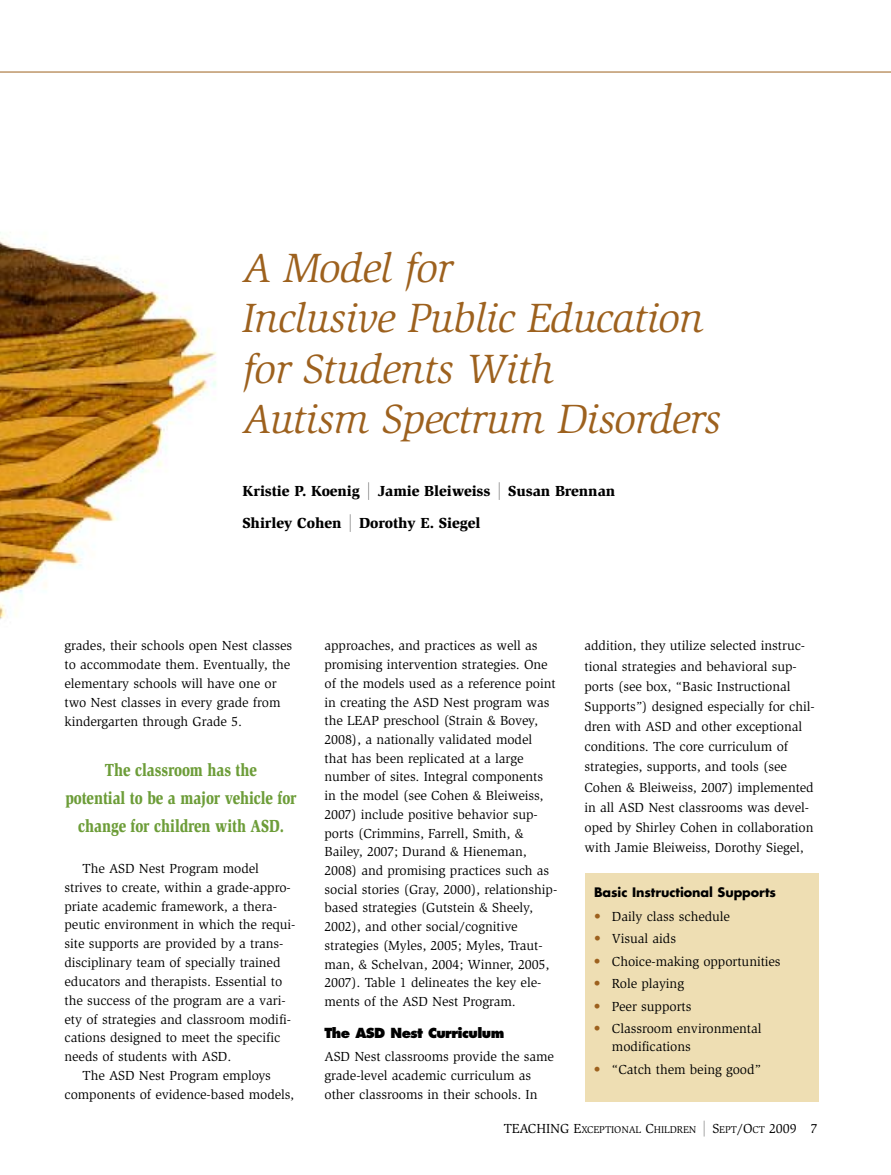
<style>
.page{position:relative;width:891px;height:1175px;background:#fff}
.page>*{position:absolute;margin:0;border:0;box-sizing:border-box;transform-origin:0 0}
.t1{font:italic 42px/50.4px "Slimbach";letter-spacing:-.015em;color:#9d611e}
.t2{font:900 18px/27.8px "Slimbach";letter-spacing:-.005em;color:#6d9d39;text-align:center;scale:.8 1}
.t3{font:900 15px/32.1px "Slimbach";letter-spacing:-.005em;color:#000}
.t4{font:13.5px/18.8px "Slimbach";letter-spacing:-.005em;color:#000}
.t5{font:800 13.5px "Futura";letter-spacing:-.04em;color:#000}
.t6{font:700 12.75px "Futura";letter-spacing:-.005em;color:#000}
.t7{font:10.2px "Slimbach";letter-spacing:-.005em;color:#000}
.s1{color:#9d611e}
.s2{font-size:13.5px}
</style>
<div class="page">
<img style="left:0;top:71px;width:219px;height:548px">
<hr style="left:0;top:72px;width:891px;height:1px;background:#9d611e">
<div style="left:585px;top:872px;width:234px;height:229px;background:#eedeb3"></div>
<h1 class="t1" style="left:242px;top:246px;width:480px">A Model for<br>Inclusive Public Education for Students With<br>Autism Spectrum Disorders</h1>
<p class="t3" style="left:242px;top:476px;width:374px">Kristie P. Koenig Jamie Bleiweiss Susan Brennan<br>Shirley Cohen Dorothy E. Siegel</p>
<p class="t4" style="left:64px;top:637px;width:229px">grades, their schools open Nest classes to accommodate them. Eventually, the elementary schools will have one or two Nest classes in every grade from kindergarten through Grade 5.</p>
<h2 class="t2" style="left:65px;top:757px;width:291px">The classroom has the<br>potential to be a major vehicle for change for children with ASD.</h2>
<p class="t4" style="left:82px;top:860px;width:178px">The ASD Nest Program model</p>
<p class="t4" style="left:65px;top:879px;width:228px">strives to create, within a grade-appro-</p>
<p class="t4" style="left:65px;top:897px;width:214px">priate academic framework, a thera-</p>
<p class="t4" style="left:65px;top:916px;width:232px">peutic environment in which the requi-</p>
<p class="t4" style="left:65px;top:935px;width:220px">site supports are provided by a trans-</p>
<p class="t4" style="left:64px;top:954px;width:217px">disciplinary team of specially trained</p>
<p class="t4" style="left:64px;top:973px;width:219px">educators and therapists. Essential to</p>
<p class="t4" style="left:64px;top:991px;width:223px">the success of the program are a vari-</p>
<p class="t4" style="left:65px;top:1010px;width:228px">ety of strategies and classroom modifi-</p>
<p class="t4" style="left:65px;top:1029px;width:217px">cations designed to meet the specific</p>
<p class="t4" style="left:65px;top:1048px;width:168px">needs of students with ASD.</p>
<p class="t4" style="left:83px;top:1067px;width:190px">The ASD Nest Program employs</p>
<p class="t4" style="left:65px;top:1085px;width:231px">components of evidence-based models,</p>
<p class="t4" style="left:325px;top:637px;width:234px">approaches, and practices as well as promising intervention strategies. One of the models used as a reference point in creating the ASD Nest program was the LEAP preschool (Strain &amp; Bovey, 2008), a nationally validated model that has been replicated at a large number of sites. Integral components in the model (see Cohen &amp; Bleiweiss, 2007) include positive behavior sup&shy;ports (Crimmins, Farrell, Smith, &amp; Bailey, 2007; Durand &amp; Hieneman, 2008) and promising practices such as social stories (Gray, 2000), relationship&shy;based strategies (Gutstein &amp; Sheely, 2002), and other social/cognitive strategies (Myles, 2005; Myles, Traut&shy;man, &amp; Schelvan, 2004; Winner, 2005, 2007). Table 1 delineates the key ele&shy;ments of the ASD Nest Program.</p>
<p class="t5" style="left:325px;top:1027px;width:181px">The ASD Nest Curriculum</p>
<p class="t4" style="left:325px;top:1048px;width:231px">ASD Nest classrooms provide the same grade-level academic curriculum as other classrooms in their schools. In</p>
<p class="t4" style="left:585px;top:637px;width:232px;line-height:20.1px">addition, they utilize selected instruc&shy;tional strategies and behavioral sup&shy;ports (see box, “Basic Instructional Supports”) designed especially for chil&shy;dren with ASD and other exceptional conditions. The core curriculum of strategies, supports, and tools (see Cohen &amp; Bleiweiss, 2007) implemented in all ASD Nest classrooms was devel&shy;oped by Shirley Cohen in collaboration with Jamie Bleiweiss, Dorothy Siegel,</p>
<p class="t6" style="left:594px;top:886px;width:184px">Basic Instructional Supports</p>
<p class="t4" style="left:594px;top:908px;width:138px"><span class="s1">•</span> Daily class schedule</p>
<p class="t4" style="left:594px;top:930px;width:84px"><span class="s1">•</span> Visual aids</p>
<p class="t4" style="left:594px;top:953px;width:188px"><span class="s1">•</span> Choice-making opportunities</p>
<p class="t4" style="left:594px;top:975px;width:92px"><span class="s1">•</span> Role playing</p>
<p class="t4" style="left:594px;top:998px;width:99px"><span class="s1">•</span> Peer supports</p>
<p class="t4" style="left:612px;top:1020px;width:151px;line-height:18px;text-indent:-18px"><span class="s1">•</span> Classroom environmental modifications</p>
<p class="t4" style="left:594px;top:1061px;width:169px"><span class="s1">•</span> “Catch them being good”</p>
<p class="t7" style="left:504px;top:1125px;width:315px"><span class="s2">TEACHING E</span>XCEPTIONAL <span class="s2">C</span>HILDREN <span class="s2">S</span>EPT<span class="s2">/O</span>CT <span class="s2">2009 7</span></p>
</div>
